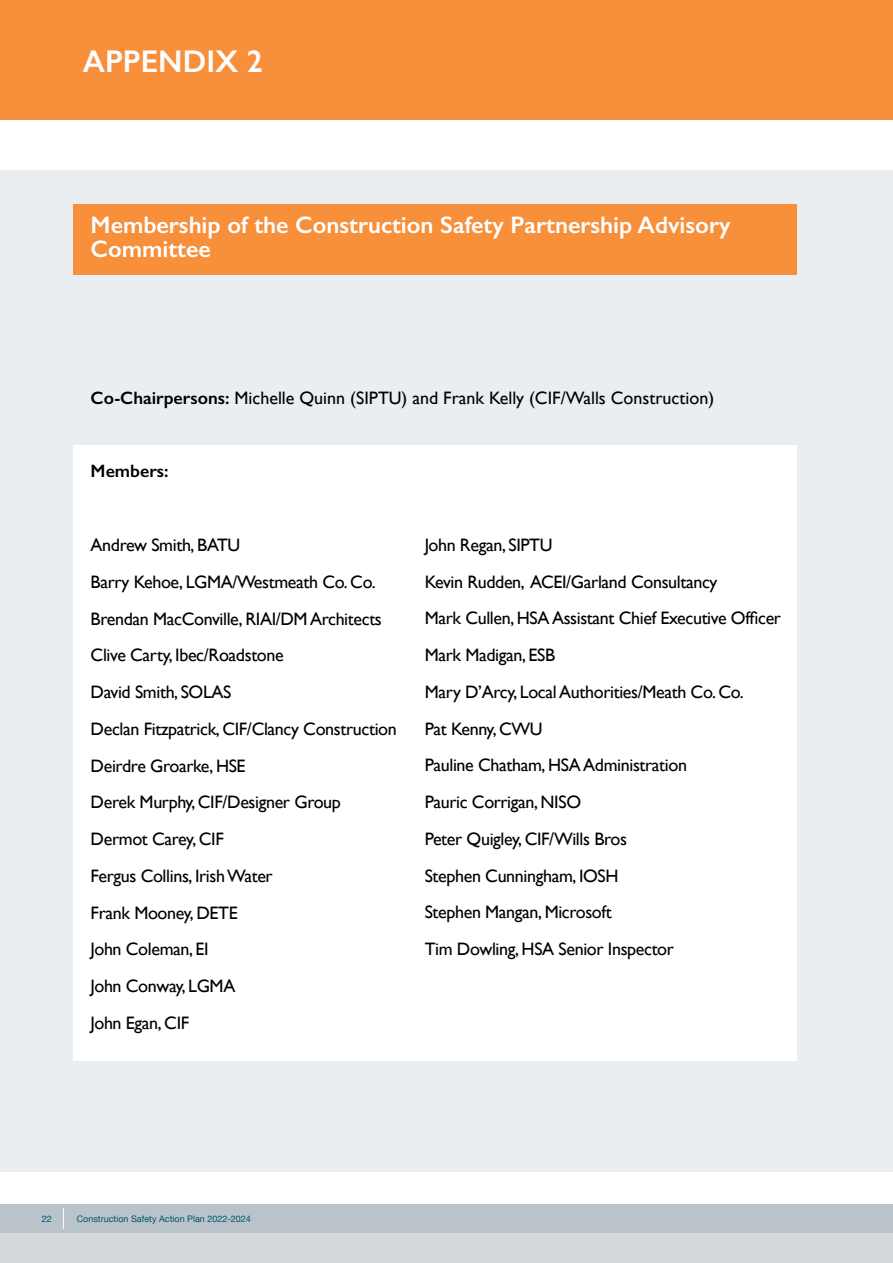
<style>
.page{position:relative;width:893px;height:1263px;background:#fff}
.page>*{position:absolute;margin:0;border:0;box-sizing:border-box;transform-origin:0 0}
.t1{font:600 31.5px "Gill Sans";color:#fff}
.t2{font:600 24px/24px "Gill Sans";color:#fff}
.t3{font:18px/36.8px "Gill Sans";letter-spacing:-.02em;color:#000}
.t4{font:18px "Gill Sans";color:#000}
.t5{font:600 18px "Gill Sans";color:#000}
.t6{font:9px "Helvetica Neue";color:#00526b}
.s1{font-weight:600}
</style>
<div class="page">
<div style="left:0;top:1204px;width:893px;height:29px;background:#b9c3c9"></div>
<div style="left:0;top:1232px;width:893px;height:31px;background:#d3d9dd"></div>
<svg style="left:63px;top:1208px;width:1px;height:21px"></svg>
<div style="left:0;top:170px;width:893px;height:1001px;background:#ebeef1"></div>
<div style="left:0;top:0;width:893px;height:120px;background:#f78f3b"></div>
<div style="left:73px;top:204px;width:724px;height:70px;background:#f78f3b"></div>
<div style="left:73px;top:445px;width:724px;height:616px;background:#fff"></div>
<h1 class="t1" style="left:83px;top:42px;width:182px">APPENDIX 2</h1>
<h2 class="t2" style="left:91px;top:213px;width:641px">Membership of the Construction Safety Partnership Advisory<br>Committee</h2>
<p class="t4" style="left:91px;top:387px;width:625px"><span class="s1">Co-Chairpersons:</span> Michelle Quinn (SIPTU) and Frank Kelly (CIF/Walls Construction)</p>
<p class="t5" style="left:91px;top:460px;width:79px">Members:</p>
<p class="t3" style="left:91px;top:526px;width:308px">Andrew Smith, BATU<br>Barry Kehoe, LGMA/Westmeath Co. Co.<br>Brendan MacConville, RIAI/DM Architects<br>Clive Carty, Ibec/Roadstone<br>David Smith, SOLAS<br>Declan Fitzpatrick, CIF/Clancy Construction<br>Deirdre Groarke, HSE<br>Derek Murphy, CIF/Designer Group<br>Dermot Carey, CIF<br>Fergus Collins, Irish Water<br>Frank Mooney, DETE<br>John Coleman, EI<br>John Conway, LGMA<br>John Egan, CIF</p>
<p class="t3" style="left:425px;top:526px;width:358px">John Regan, SIPTU<br>Kevin Rudden, ACEI/Garland Consultancy<br>Mark Cullen, HSA Assistant Chief Executive Officer<br>Mark Madigan, ESB<br>Mary D’Arcy, Local Authorities/Meath Co. Co.<br>Pat Kenny, CWU<br>Pauline Chatham, HSA Administration<br>Pauric Corrigan, NISO<br>Peter Quigley, CIF/Wills Bros<br>Stephen Cunningham, IOSH<br>Stephen Mangan, Microsoft<br>Tim Dowling, HSA Senior Inspector</p>
<p class="t6" style="left:42px;top:1212px;width:12px">22</p>
<p class="t6" style="left:77px;top:1212px;width:176px">Construction Safety Action Plan 2022-2024</p>
</div>
